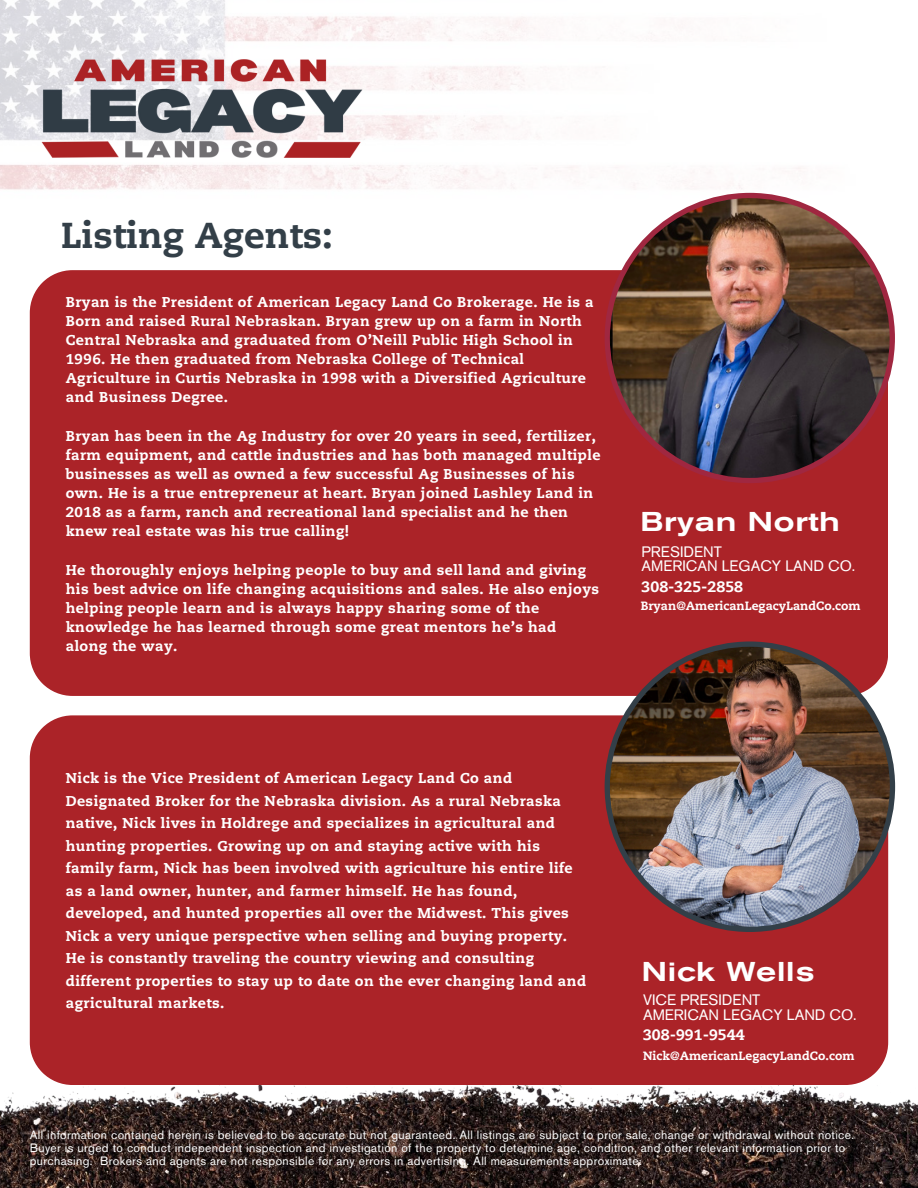
<style>
.page{position:relative;width:918px;height:1188px;background:#fff}
.page>*{position:absolute;margin:0;border:0;box-sizing:border-box;transform-origin:0 0}
.t1{font:800 36px "Caecilia LT Pro 85";color:#333f48}
.t2{font:500 expanded 27px "Akzidenz Grotesk BE";letter-spacing:.025em;color:#fff}
.t3{font:15px/14.7px "Akzidenz Grotesk Pro";color:#fff}
.t4{font:800 15px "Caecilia LT Pro 85";color:#fff}
.t5{font:800 14.25px/19.2px "Caecilia LT Pro 85";letter-spacing:.03em;color:#fff}
.t6{font:12px/13px "Akzidenz Grotesk Pro";letter-spacing:.03em;color:#fff}
.t7{font:800 12px "Caecilia LT Pro 85";color:#fff}
</style>
<div class="page">
<img style="left:0;top:1085px;width:918px;height:103px">
<img style="left:0;top:0;width:801px;height:193px">
<img style="left:29px;top:0;width:345px;height:193px">
<div style="left:30px;top:270px;width:858px;height:426px;background:#ab2328"></div>
<img style="left:605px;top:193px;width:290px;height:290px">
<div style="left:30px;top:715px;width:858px;height:370px;background:#ab2328"></div>
<img style="left:605px;top:641px;width:290px;height:291px">
<h3 class="t1" style="left:61px;top:220px;width:273px">Listing Agents:</h3>
<h1 class="t5" style="left:66px;top:293px;width:529px">Bryan is the President of American Legacy Land Co Brokerage. He is a Born and raised Rural Nebraskan. Bryan grew up on a farm in North Central Nebraska and graduated from O’Neill Public High School in 1996. He then graduated from Nebraska College of Technical Agriculture in Curtis Nebraska in 1998 with a Diversified Agriculture and Business Degree.</h1>
<p class="t5" style="left:66px;top:427px;width:536px">Bryan has been in the Ag Industry for over 20 years in seed, fertilizer, farm equipment, and cattle industries and has both managed multiple businesses as well as owned a few successful Ag Businesses of his own. He is a true entrepreneur at heart. Bryan joined Lashley Land in 2018 as a farm, ranch and recreational land specialist and he then knew real estate was his true calling!</p>
<h4 class="t5" style="left:66px;top:561px;width:535px">He thoroughly enjoys helping people to buy and sell land and giving his best advice on life changing acquisitions and sales. He also enjoys helping people learn and is always happy sharing some of the knowledge he has learned through some great mentors he’s had along the way.</h4>
<h4 class="t2" style="left:641px;top:512px;width:201px">Bryan North</h4>
<h4 class="t3" style="left:642px;top:546px;width:215px">PRESIDENT<br>AMERICAN LEGACY LAND CO.</h4>
<h2 class="t4" style="left:642px;top:581px;width:103px">308-325-2858</h2>
<h4 class="t7" style="left:641px;top:601px;width:222px">Bryan@AmericanLegacyLandCo.com</h4>
<p class="t5" style="left:66px;top:768px;width:522px;line-height:22.5px">Nick is the Vice President of American Legacy Land Co and Designated Broker for the Nebraska division. As a rural Nebraska native, Nick lives in Holdrege and specializes in agricultural and hunting properties. Growing up on and staying active with his family farm, Nick has been involved with agriculture his entire life as a land owner, hunter, and farmer himself. He has found, developed, and hunted properties all over the Midwest. This gives Nick a very unique perspective when selling and buying property.<br>He is constantly traveling the country viewing and consulting different properties to stay up to date on the ever changing land and agricultural markets.</p>
<h4 class="t2" style="left:642px;top:962px;width:174px">Nick Wells</h4>
<h2 class="t3" style="left:643px;top:994px;width:215px">VICE PRESIDENT<br>AMERICAN LEGACY LAND CO.</h2>
<h3 class="t4" style="left:643px;top:1029px;width:103px">308-991-9544</h3>
<h4 class="t7" style="left:643px;top:1050px;width:213px">Nick@AmericanLegacyLandCo.com</h4>
<p class="t6" style="left:30px;top:1129px;width:826px">All information contained herein is believed to be accurate but not guaranteed. All listings are subject to prior sale, change or withdrawal without notice.<br>Buyer is urged to conduct independent inspection and investigation of the property to determine age, condition, and other relevant information prior to purchasing. Brokers and agents are not responsible for any errors in advertising. All measurements approximate.</p>
</div>
